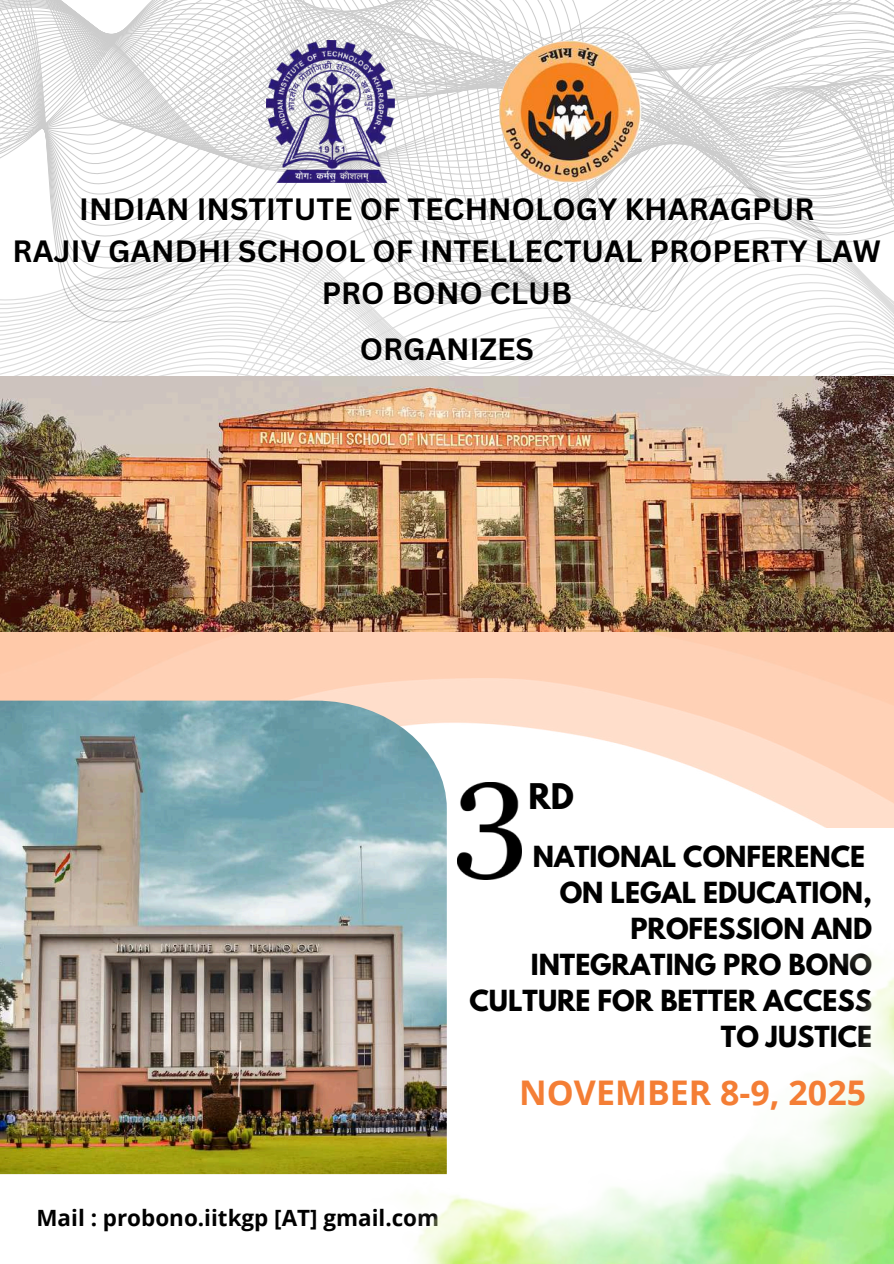
<style>
.page{position:relative;width:894px;height:1264px;background:#fff}
.page>*{position:absolute;margin:0;border:0;box-sizing:border-box;transform-origin:0 0}
.t1{font:700 33.9px "Open Sans";color:#f47e35}
.t2{font:700 31.35px "League Spartan";color:#000}
.t3{font:700 30px/41.7px "Canva Sans";color:#000;text-align:center}
.t4{font:700 25.8px/35.8px "League Spartan";color:#000;text-align:right}
.t5{font:700 22.35px "Open Sans";color:#000}
</style>
<div class="page">
<img style="left:0;top:631px;width:893px;height:181px">
<img style="left:0;top:700px;width:446px;height:474px">
<svg style="left:0;top:104px;width:893px;height:79px"></svg>
<svg style="left:0;top:0;width:893px;height:72px"></svg>
<svg style="left:0;top:370px;width:893px;height:6px"></svg>
<svg style="left:0;top:183px;width:893px;height:187px"></svg>
<img style="left:267px;top:41px;width:127px;height:141px">
<img style="left:499px;top:41px;width:142px;height:142px;border-radius:50%">
<img style="left:457px;top:783px;width:64px;height:29px">
<img style="left:0;top:376px;width:893px;height:255px">
<img style="left:85px;top:812px;width:808px;height:451px">
<p class="t3" style="left:13px;top:188px;width:869px">INDIAN INSTITUTE OF TECHNOLOGY KHARAGPUR<br>RAJIV GANDHI SCHOOL OF INTELLECTUAL PROPERTY LAW<br>PRO BONO CLUB</p>
<p class="t3" style="left:359px;top:327px;width:176px">ORGANIZES</p>
<p class="t2" style="left:528px;top:780px;width:47px">RD</p>
<p class="t4" style="left:469px;top:842px;width:404px">NATIONAL CONFERENCE<br>ON LEGAL EDUCATION,<br>PROFESSION AND<br>INTEGRATING PRO BONO<br>CULTURE FOR BETTER ACCESS<br>TO JUSTICE</p>
<p class="t5" style="left:36px;top:1202px;width:404px">Mail : probono.iitkgp [AT] gmail.com</p>
<p class="t1" style="left:519px;top:1068px;width:348px">NOVEMBER 8-9, 2025</p>
</div>
